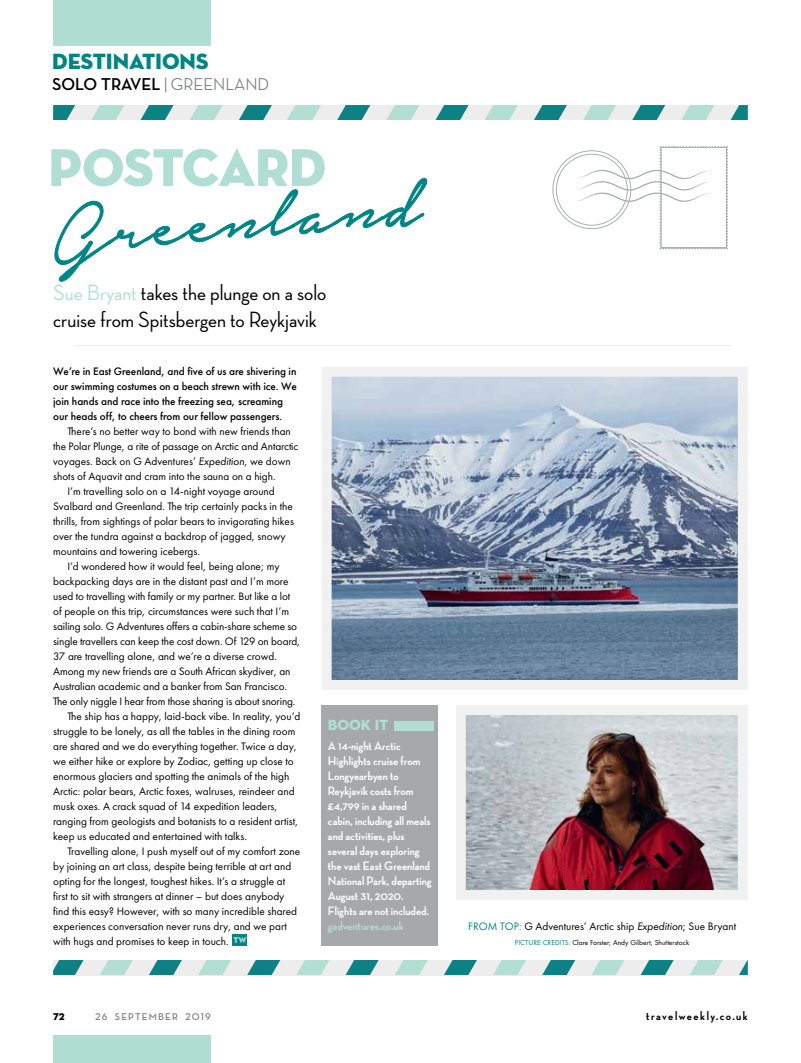
<style>
.page{position:relative;width:801px;height:1063px;background:#fff}
.page>*{position:absolute;margin:0;border:0;box-sizing:border-box;transform-origin:0 0}
.t1{font:100px "Notera Personal Use Only";color:#008586}
.t2{font:500 22.5px/27.5px "Neutra Disp";color:#000}
.t3{font:22.5px "Neutra Disp Titling";letter-spacing:-.005em;color:#008586}
.t4{font:700 17.5px "Neutra Disp";letter-spacing:-.005em;color:#000}
.t5{font:15px "Neutra Disp Titling";color:#b1ded3}
.t6{font:700 12.5px/15px "Neutra Disp";color:#fff}
.t7{font:700 12.5px "Neutra Disp";letter-spacing:.12em;color:#000}
.t8{font:700 12.5px "Neutra Disp";color:#b1ded3}
.t9{font:11.25px "Futura New";color:#000}
.t10{font:500 11.25px/15px "Futura New";letter-spacing:-.005em;color:#000}
.t11{font:700 10px "Neutra Disp";letter-spacing:.12em;color:#808285}
.t12{font:10px "Neutra Disp Titling";color:#000}
.t13{font:8.62px "Neutra Disp Titling";color:#b1ded3}
.t14{font:7.5px "Futura New";color:#000}
.s1{font-weight:500;color:#808285}
.s2{color:#b1ded3}
.s3{font-style:italic}
.s4{color:#008586}
</style>
<div class="page">
<div style="left:232px;top:934px;width:15px;height:12px;background:#008586"></div>
<div style="left:322px;top:705px;width:116px;height:240px;background:#a7a8a9"></div>
<div style="left:394px;top:721px;width:39px;height:9px;background:#b1ded3"></div>
<div style="left:53px;top:960px;width:695px;height:15px;background:#eeeded"></div>
<svg style="left:53px;top:960px;width:31px;height:15px"></svg>
<svg style="left:100px;top:960px;width:33px;height:15px"></svg>
<svg style="left:149px;top:960px;width:33px;height:15px"></svg>
<svg style="left:198px;top:960px;width:33px;height:15px"></svg>
<svg style="left:247px;top:960px;width:33px;height:15px"></svg>
<svg style="left:296px;top:960px;width:33px;height:15px"></svg>
<svg style="left:345px;top:960px;width:34px;height:15px"></svg>
<svg style="left:395px;top:960px;width:33px;height:15px"></svg>
<svg style="left:444px;top:960px;width:33px;height:15px"></svg>
<svg style="left:493px;top:960px;width:33px;height:15px"></svg>
<svg style="left:542px;top:960px;width:33px;height:15px"></svg>
<svg style="left:591px;top:960px;width:33px;height:15px"></svg>
<svg style="left:640px;top:960px;width:33px;height:15px"></svg>
<svg style="left:690px;top:960px;width:33px;height:15px"></svg>
<svg style="left:739px;top:960px;width:9px;height:15px"></svg>
<img style="left:467px;top:716px;width:270px;height:173px">
<div style="left:456px;top:705px;width:292px;height:195px;border:10px solid #f1f1f2"></div>
<img style="left:333px;top:378px;width:404px;height:301px">
<div style="left:322px;top:367px;width:426px;height:323px;border:10px solid #f1f1f2"></div>
<svg style="left:51px;top:105px;width:697px;height:177px"></svg>
<div style="left:53px;top:0;width:158px;height:45px;background:#b1ded3"></div>
<div style="left:53px;top:1035px;width:158px;height:28px;background:#b1ded3"></div>
<h2 class="t3" style="left:52px;top:48px;width:158px">DESTINATIONS</h2>
<h3 class="t4" style="left:52px;top:75px;width:218px">SOLO TRAVEL <span class="s1">| GREENLAND</span></h3>
<h1 class="t1" style="left:48px;top:184px;width:371px;rotate:-5deg">Greenland</h1>
<h2 class="t2" style="left:53px;top:279px;width:275px"><span class="s2">Sue Bryant</span> takes the plunge on a solo cruise from Spitsbergen to Reykjavik</h2>
<p class="t10" style="left:53px;top:364px;width:245px">We’re in East Greenland, and five of us are shivering in our swimming costumes on a beach strewn with ice. We join hands and race into the freezing sea, screaming our heads off, to cheers from our fellow passengers.</p>
<p class="t9" style="left:67px;top:425px;width:225px">There’s no better way to bond with new friends than</p>
<p class="t9" style="left:53px;top:440px;width:247px">the Polar Plunge, a rite of passage on Arctic and Antarctic</p>
<p class="t9" style="left:53px;top:455px;width:239px">voyages. Back on G Adventures’ <span class="s3">Expedition</span>, we down</p>
<p class="t9" style="left:53px;top:470px;width:224px">shots of Aquavit and cram into the sauna on a high.</p>
<p class="t9" style="left:67px;top:485px;width:209px">I’m travelling solo on a 14-night voyage around</p>
<p class="t9" style="left:53px;top:500px;width:241px">Svalbard and Greenland. The trip certainly packs in the</p>
<p class="t9" style="left:53px;top:515px;width:242px">thrills, from sightings of polar bears to invigorating hikes</p>
<p class="t9" style="left:53px;top:530px;width:234px">over the tundra against a backdrop of jagged, snowy</p>
<p class="t9" style="left:53px;top:545px;width:148px">mountains and towering icebergs.</p>
<p class="t9" style="left:67px;top:560px;width:214px">I’d wondered how it would feel, being alone; my</p>
<p class="t9" style="left:53px;top:575px;width:237px">backpacking days are in the distant past and I’m more</p>
<p class="t9" style="left:53px;top:590px;width:239px">used to travelling with family or my partner. But like a lot</p>
<p class="t9" style="left:53px;top:605px;width:237px">of people on this trip, circumstances were such that I’m</p>
<p class="t9" style="left:53px;top:620px;width:245px">sailing solo. G Adventures offers a cabin-share scheme so</p>
<p class="t9" style="left:53px;top:635px;width:249px">single travellers can keep the cost down. Of 129 on board,</p>
<p class="t9" style="left:53px;top:650px;width:225px">37 are travelling alone, and we’re a diverse crowd.</p>
<p class="t9" style="left:53px;top:665px;width:239px">Among my new friends are a South African skydiver, an</p>
<p class="t9" style="left:53px;top:680px;width:235px">Australian academic and a banker from San Francisco.</p>
<p class="t9" style="left:53px;top:695px;width:244px">The only niggle I hear from those sharing is about snoring.</p>
<p class="t9" style="left:67px;top:709px;width:234px">The ship has a happy, laid-back vibe. In reality, you’d</p>
<p class="t9" style="left:53px;top:724px;width:244px">struggle to be lonely, as all the tables in the dining room</p>
<p class="t9" style="left:53px;top:739px;width:245px">are shared and we do everything together. Twice a day,</p>
<p class="t9" style="left:53px;top:754px;width:242px">we either hike or explore by Zodiac, getting up close to</p>
<p class="t9" style="left:53px;top:769px;width:238px">enormous glaciers and spotting the animals of the high</p>
<p class="t9" style="left:53px;top:784px;width:243px">Arctic: polar bears, Arctic foxes, walruses, reindeer and</p>
<p class="t9" style="left:53px;top:799px;width:226px">musk oxes. A crack squad of 14 expedition leaders,</p>
<p class="t9" style="left:53px;top:814px;width:247px">ranging from geologists and botanists to a resident artist,</p>
<p class="t9" style="left:53px;top:829px;width:195px">keep us educated and entertained with talks.</p>
<p class="t9" style="left:67px;top:844px;width:234px">Travelling alone, I push myself out of my comfort zone</p>
<p class="t9" style="left:53px;top:859px;width:240px">by joining an art class, despite being terrible at art and</p>
<p class="t9" style="left:53px;top:874px;width:233px">opting for the longest, toughest hikes. It’s a struggle at</p>
<p class="t9" style="left:53px;top:889px;width:233px">first to sit with strangers at dinner – but does anybody</p>
<p class="t9" style="left:53px;top:904px;width:245px">find this easy? However, with so many incredible shared</p>
<p class="t9" style="left:53px;top:919px;width:235px">experiences conversation never runs dry, and we part</p>
<p class="t9" style="left:53px;top:934px;width:177px">with hugs and promises to keep in touch.</p>
<h3 class="t5" style="left:328px;top:716px;width:62px">BOOK IT</h3>
<p class="t6" style="left:328px;top:739px;width:105px">A 14-night Arctic<br>Highlights cruise from<br>Longyearbyen to<br>Reykjavik costs from £4,799 in a shared cabin, including all meals and activities, plus several days exploring the vast East Greenland<br>National Park, departing<br>August 31, 2020.<br>Flights are not included.</p>
<p class="t8" style="left:328px;top:919px;width:77px">gadventures.co.uk</p>
<p class="t13" style="left:233px;top:935px;width:15px">TW</p>
<p class="t9" style="left:468px;top:920px;width:270px"><span class="s4">FROM TOP:</span> G Adventures’ Arctic ship <span class="s3">Expedition</span>; Sue Bryant</p>
<p class="t14" style="left:515px;top:938px;width:176px"><span class="s4">PICTURE CREDITS:</span> Clare Forster; Andy Gilbert; Shutterstock</p>
<p class="t12" style="left:53px;top:1010px;width:13px">72</p>
<p class="t11" style="left:95px;top:1011px;width:117px">26 SEPTEMBER 2019</p>
<p class="t7" style="left:646px;top:1009px;width:103px">travelweekly.co.uk</p>
</div>
